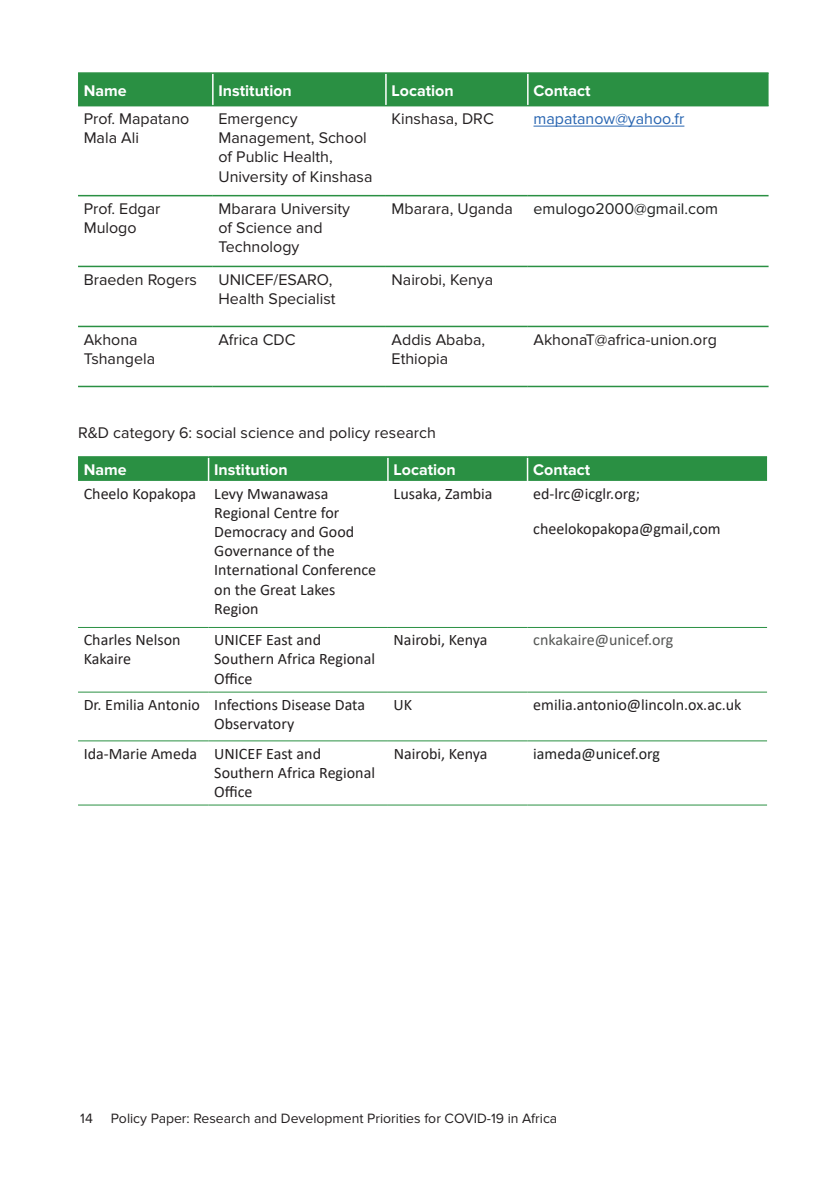
<style>
.page{position:relative;width:840px;height:1191px;background:#fff}
.page>*{position:absolute;margin:0;border:0;box-sizing:border-box;transform-origin:0 0}
.t1{font:16px/19.2px "Calibri";color:#231f20}
.t2{font:16px/19.2px "Proxima Nova";color:#231f20}
.t3{font:700 16px "Proxima Nova";color:#fff}
.t4{font:16px "Proxima Nova";color:#1f2020}
.t5{font:16px "Calibri";color:#545554}
.t6{font:16px "Proxima Nova";color:#2865b1}
.t7{font:16px "Calibri";color:#1f2020}
.t8{font:14px "Proxima Nova";color:#231f20}
</style>
<div class="page">
<div style="left:78px;top:74px;width:690px;height:31px;background:#2a9043"></div>
<hr style="left:78px;top:105px;width:135px;height:1px;background:#2a9043">
<hr style="left:213px;top:105px;width:173px;height:1px;background:#2a9043">
<hr style="left:386px;top:105px;width:141px;height:1px;background:#2a9043">
<hr style="left:527px;top:105px;width:241px;height:1px;background:#2a9043">
<hr style="left:78px;top:195px;width:135px;height:1px;background:#2a9043">
<hr style="left:213px;top:195px;width:173px;height:1px;background:#2a9043">
<hr style="left:386px;top:195px;width:141px;height:1px;background:#2a9043">
<hr style="left:527px;top:195px;width:241px;height:1px;background:#2a9043">
<hr style="left:78px;top:266px;width:135px;height:1px;background:#2a9043">
<hr style="left:213px;top:266px;width:173px;height:1px;background:#2a9043">
<hr style="left:386px;top:266px;width:141px;height:1px;background:#2a9043">
<hr style="left:527px;top:266px;width:241px;height:1px;background:#2a9043">
<hr style="left:78px;top:326px;width:135px;height:1px;background:#2a9043">
<hr style="left:213px;top:326px;width:173px;height:1px;background:#2a9043">
<hr style="left:386px;top:326px;width:141px;height:1px;background:#2a9043">
<hr style="left:527px;top:326px;width:241px;height:1px;background:#2a9043">
<hr style="left:78px;top:386px;width:135px;height:1px;background:#2a9043">
<hr style="left:213px;top:386px;width:173px;height:1px;background:#2a9043">
<hr style="left:386px;top:386px;width:141px;height:1px;background:#2a9043">
<hr style="left:527px;top:386px;width:241px;height:1px;background:#2a9043">
<hr style="left:212px;top:74px;width:1px;height:31px;background:#fff">
<hr style="left:385px;top:74px;width:1px;height:31px;background:#fff">
<hr style="left:526px;top:74px;width:2px;height:31px;background:#fff">
<hr style="left:78px;top:72px;width:135px;height:2px;background:#2a9043">
<hr style="left:213px;top:72px;width:173px;height:2px;background:#2a9043">
<hr style="left:386px;top:72px;width:141px;height:2px;background:#2a9043">
<hr style="left:527px;top:72px;width:241px;height:2px;background:#2a9043">
<hr style="left:533px;top:126px;width:151px;height:1px;background:#2865b1">
<hr style="left:78px;top:627px;width:130px;height:1px;background:#2a9043">
<hr style="left:208px;top:627px;width:179px;height:1px;background:#2a9043">
<hr style="left:387px;top:627px;width:140px;height:1px;background:#2a9043">
<hr style="left:527px;top:627px;width:239px;height:1px;background:#2a9043">
<hr style="left:78px;top:691px;width:130px;height:1px;background:#2a9043">
<hr style="left:208px;top:691px;width:179px;height:1px;background:#2a9043">
<hr style="left:387px;top:691px;width:140px;height:1px;background:#2a9043">
<hr style="left:527px;top:691px;width:239px;height:1px;background:#2a9043">
<hr style="left:78px;top:740px;width:130px;height:1px;background:#2a9043">
<hr style="left:208px;top:740px;width:179px;height:1px;background:#2a9043">
<hr style="left:387px;top:740px;width:140px;height:1px;background:#2a9043">
<hr style="left:527px;top:740px;width:239px;height:1px;background:#2a9043">
<hr style="left:78px;top:804px;width:130px;height:1px;background:#2a9043">
<hr style="left:208px;top:804px;width:179px;height:1px;background:#2a9043">
<hr style="left:387px;top:804px;width:140px;height:1px;background:#2a9043">
<hr style="left:527px;top:804px;width:239px;height:1px;background:#2a9043">
<div style="left:78px;top:458px;width:688px;height:23px;background:#2a9043"></div>
<hr style="left:526px;top:458px;width:2px;height:23px;background:#fff">
<hr style="left:78px;top:456px;width:130px;height:2px;background:#2a9043">
<hr style="left:208px;top:456px;width:179px;height:2px;background:#2a9043">
<hr style="left:387px;top:456px;width:140px;height:2px;background:#2a9043">
<hr style="left:527px;top:456px;width:239px;height:2px;background:#2a9043">
<p class="t3" style="left:84px;top:81px;width:44px">Name</p>
<p class="t3" style="left:218px;top:81px;width:75px">Institution</p>
<p class="t3" style="left:391px;top:81px;width:63px">Location</p>
<p class="t3" style="left:533px;top:81px;width:58px">Contact</p>
<p class="t2" style="left:84px;top:109px;width:107px">Prof. Mapatano<br>Mala Ali</p>
<p class="t2" style="left:218px;top:109px;width:155px">Emergency<br>Management, School of Public Health,<br>University of Kinshasa</p>
<p class="t2" style="left:391px;top:109px;width:104px">Kinshasa, DRC</p>
<p class="t6" style="left:533px;top:109px;width:152px">mapatanow@yahoo.fr</p>
<p class="t2" style="left:84px;top:199px;width:78px">Prof. Edgar<br>Mulogo</p>
<p class="t2" style="left:218px;top:199px;width:133px">Mbarara University of Science and<br>Technology</p>
<p class="t2" style="left:391px;top:199px;width:123px">Mbarara, Uganda</p>
<p class="t4" style="left:533px;top:199px;width:186px">emulogo2000@gmail.com</p>
<p class="t2" style="left:84px;top:270px;width:115px">Braeden Rogers</p>
<p class="t2" style="left:218px;top:270px;width:118px">UNICEF/ESARO,<br>Health Specialist</p>
<p class="t2" style="left:391px;top:270px;width:103px">Nairobi, Kenya</p>
<p class="t2" style="left:84px;top:330px;width:73px">Akhona<br>Tshangela</p>
<p class="t2" style="left:218px;top:330px;width:79px">Africa CDC</p>
<p class="t2" style="left:391px;top:330px;width:95px">Addis Ababa,<br>Ethiopia</p>
<p class="t2" style="left:533px;top:330px;width:185px">AkhonaT@africa-union.org</p>
<p class="t2" style="left:78px;top:424px;width:359px">R&amp;D category 6: social science and policy research</p>
<p class="t3" style="left:84px;top:461px;width:44px">Name</p>
<p class="t3" style="left:214px;top:461px;width:75px">Institution</p>
<p class="t3" style="left:393px;top:461px;width:63px">Location</p>
<p class="t3" style="left:533px;top:461px;width:58px">Contact</p>
<p class="t1" style="left:214px;top:483px;width:163px;text-indent:-130px">Cheelo Kopakopa Levy Mwanawasa<br>Regional Centre for<br>Democracy and Good<br>Governance of the<br>International Conference on the Great Lakes<br>Region</p>
<p class="t1" style="left:393px;top:483px;width:100px">Lusaka, Zambia</p>
<p class="t1" style="left:533px;top:483px;width:108px">ed-lrc@icglr.org;</p>
<p class="t1" style="left:533px;top:518px;width:189px">cheelokopakopa@gmail,com</p>
<p class="t1" style="left:84px;top:630px;width:98px">Charles Nelson<br>Kakaire</p>
<p class="t1" style="left:214px;top:630px;width:162px">UNICEF East and<br>Southern Africa Regional<br>Office</p>
<p class="t1" style="left:393px;top:630px;width:95px">Nairobi, Kenya</p>
<p class="t5" style="left:533px;top:628px;width:142px">cnkakaire@unicef.org</p>
<p class="t1" style="left:214px;top:694px;width:152px;text-indent:-130px">Dr. Emilia Antonio Infections Disease Data<br>Observatory</p>
<p class="t1" style="left:393px;top:694px;width:20px">UK</p>
<p class="t1" style="left:533px;top:694px;width:210px">emilia.antonio@lincoln.ox.ac.uk</p>
<p class="t1" style="left:214px;top:743px;width:162px;text-indent:-130px">Ida-Marie Ameda UNICEF East and<br>Southern Africa Regional<br>Office</p>
<p class="t1" style="left:393px;top:743px;width:95px">Nairobi, Kenya</p>
<p class="t7" style="left:533px;top:742px;width:128px">iameda@unicef.org</p>
<p class="t8" style="left:80px;top:1110px;width:14px">14</p>
<p class="t8" style="left:111px;top:1110px;width:447px">Policy Paper: Research and Development Priorities for COVID-19 in Africa</p>
</div>
